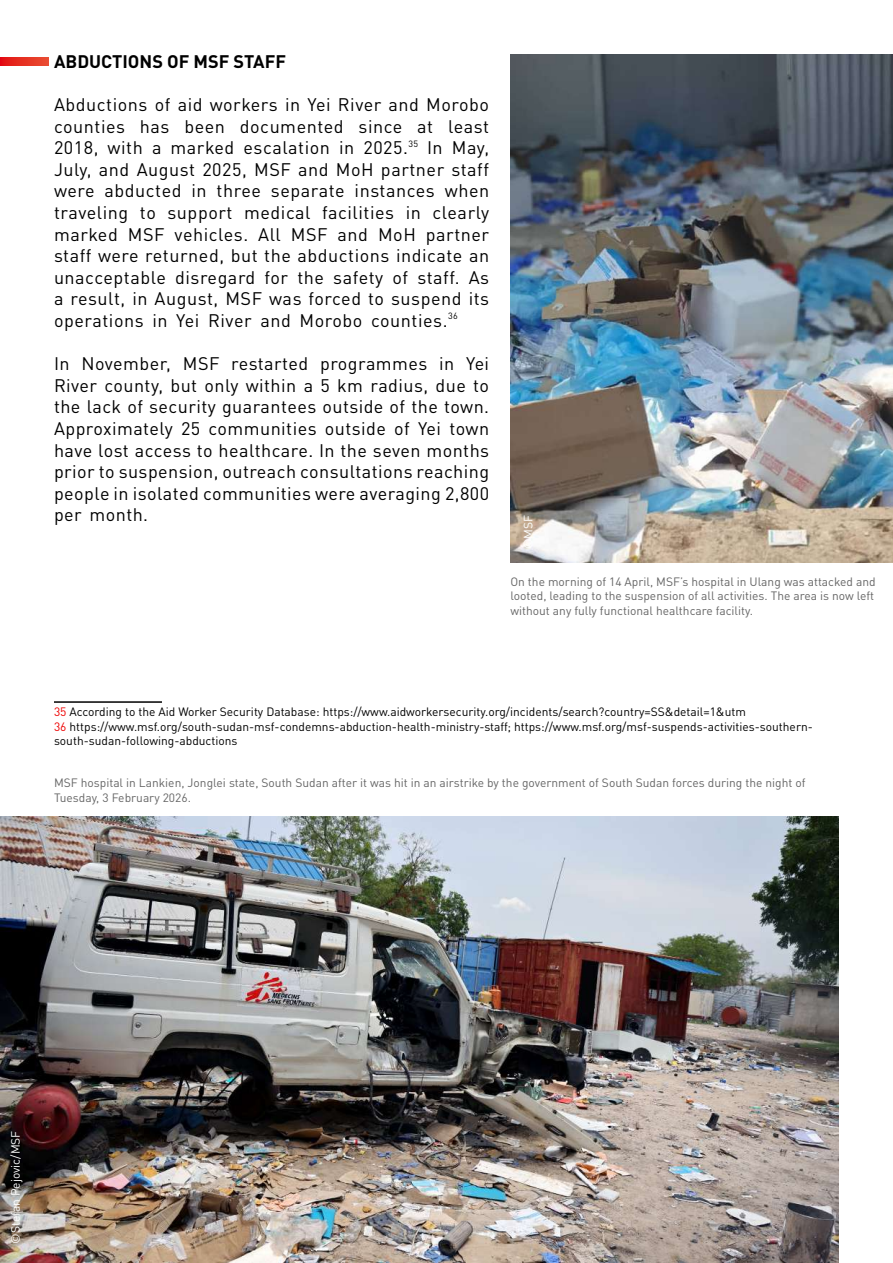
<style>
.page{position:relative;width:893px;height:1263px;background:#fff}
.page>*{position:absolute;margin:0;border:0;box-sizing:border-box;transform-origin:0 0}
.t1{font:18px/21.6px "DIN Pro";letter-spacing:.025em;color:#000;text-align:justify}
.t2{font:700 18px "DIN Pro";color:#000}
.t3{font:12px/14.4px "DIN Pro";color:#666;text-align:justify}
.t4{font:12px/14.4px "DIN Pro";color:#000}
.t5{font:12px "DIN Pro";color:#fff}
.s1{color:#e00}
</style>
<div class="page">
<hr style="left:54px;top:701px;width:108px;height:2px;background:#000">
<img style="left:510px;top:54px;width:383px;height:508px">
<svg style="left:0;top:58px;width:49px;height:7px"></svg>
<img style="left:0;top:816px;width:839px;height:447px">
<p class="t2" style="left:54px;top:46px;width:233px">ABDUCTIONS OF MSF STAFF</p>
<p class="t1" style="left:54px;top:92px;width:437px">Abductions of aid workers in Yei River and Morobo counties has been documented since at least 2018, with a marked escalation in 2025.<sup>35</sup> In May, July, and August 2025, MSF and MoH partner staff were abducted in three separate instances when traveling to support medical facilities in clearly marked MSF vehicles. All MSF and MoH partner staff were returned, but the abductions indicate an unacceptable disregard for the safety of staff. As a result, in August, MSF was forced to suspend its operations in Yei River and Morobo counties.<sup>36</sup></p>
<p class="t1" style="left:54px;top:351px;width:437px">In November, MSF restarted programmes in Yei River county, but only within a 5 km radius, due to the lack of security guarantees outside of the town.<br>Approximately 25 communities outside of Yei town have lost access to healthcare. In the seven months prior to suspension, outreach consultations reaching people in isolated communities were averaging 2,800 per month.</p>
<p class="t5" style="left:519px;top:549px;width:36px;rotate:-90deg">©MSF</p>
<p class="t3" style="left:510px;top:573px;width:367px">On the morning of 14 April, MSF’s hospital in Ulang was attacked and looted, leading to the suspension of all activities. The area is now left without any fully functional healthcare facility.</p>
<p class="t4" style="left:54px;top:704px;width:760px"><span class="s1">35</span> According to the Aid Worker Security Database: https://www.aidworkersecurity.org/incidents/search?country=SS&amp;detail=1&amp;utm<br><span class="s1">36</span> https://www.msf.org/south-sudan-msf-condemns-abduction-health-ministry-staff; https://www.msf.org/msf-suspends-activities-southern&shy;south-sudan-following-abductions</p>
<p class="t3" style="left:54px;top:775px;width:753px">MSF hospital in Lankien, Jonglei state, South Sudan after it was hit in an airstrike by the government of South Sudan forces during the night of<br>Tuesday, 3 February 2026.</p>
<p class="t5" style="left:6px;top:1243px;width:114px;rotate:-90deg">©Stefan Pejovic/MSF</p>
</div>
